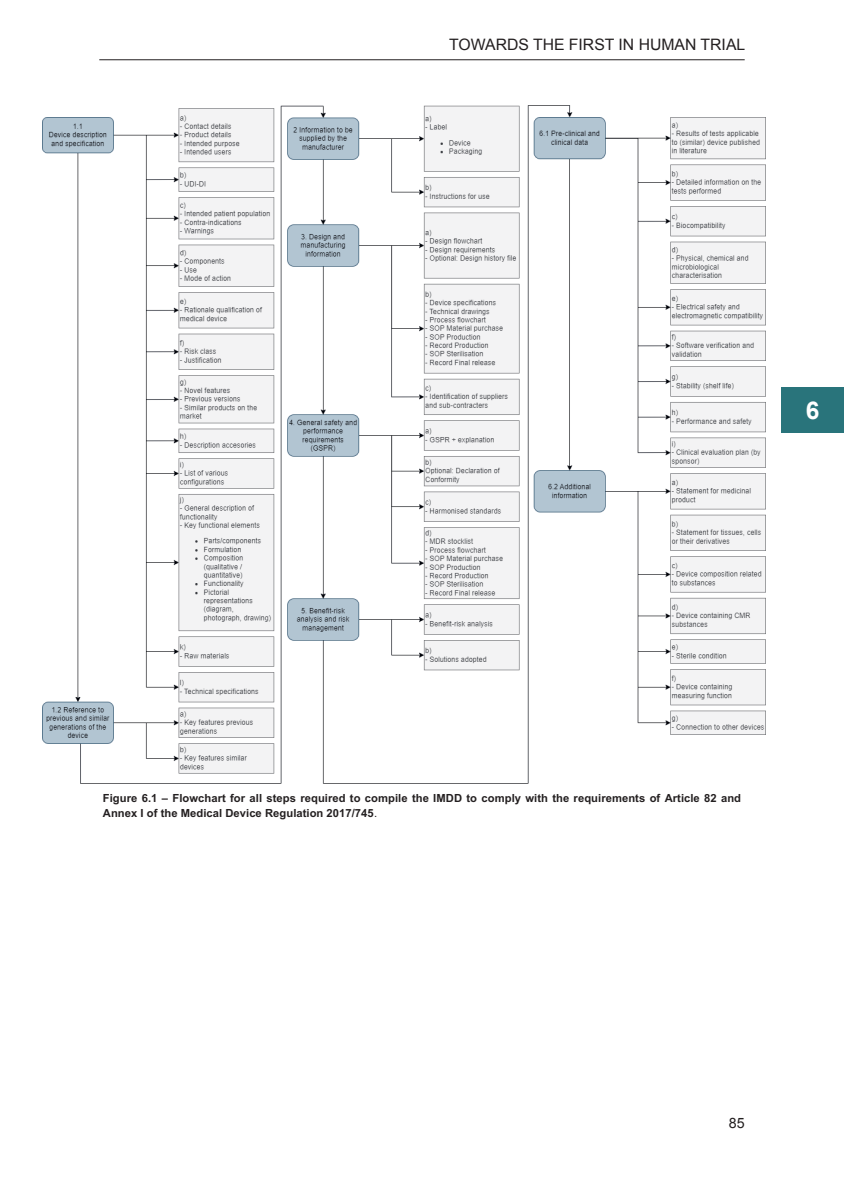
<style>
.page{position:relative;width:844px;height:1191px;background:#fff}
.page>*{position:absolute;margin:0;border:0;box-sizing:border-box;transform-origin:0 0}
.t1{font:700 24.5px "Arial";color:#fff}
.t2{font:15.75px "Arial";color:#231f20}
.t3{font:14.17px "Arial";color:#231f20}
.t4{font:700 11.2px/15.2px "Arial";letter-spacing:.005em;color:#231f20}
.s1{font-weight:400}
</style>
<div class="page">
<img style="left:43px;top:105px;width:722px;height:679px">
<hr style="left:99px;top:59px;width:645px;height:1px;background:#231f20">
<div style="left:781px;top:387px;width:62px;height:46px;background:#29747b"></div>
<h2 class="t2" style="left:449px;top:34px;width:297px">TOWARDS THE FIRST IN HUMAN TRIAL</h2>
<h1 class="t1" style="left:805px;top:394px;width:15px">6</h1>
<p class="t4" style="left:103px;top:790px;width:639px">Figure 6.1 – Flowchart for all steps required to compile the IMDD to comply with the requirements of Article 82 and<br>Annex I of the Medical Device Regulation 2017/745<span class="s1">.</span></p>
<p class="t3" style="left:728px;top:1113px;width:17px">85</p>
</div>
